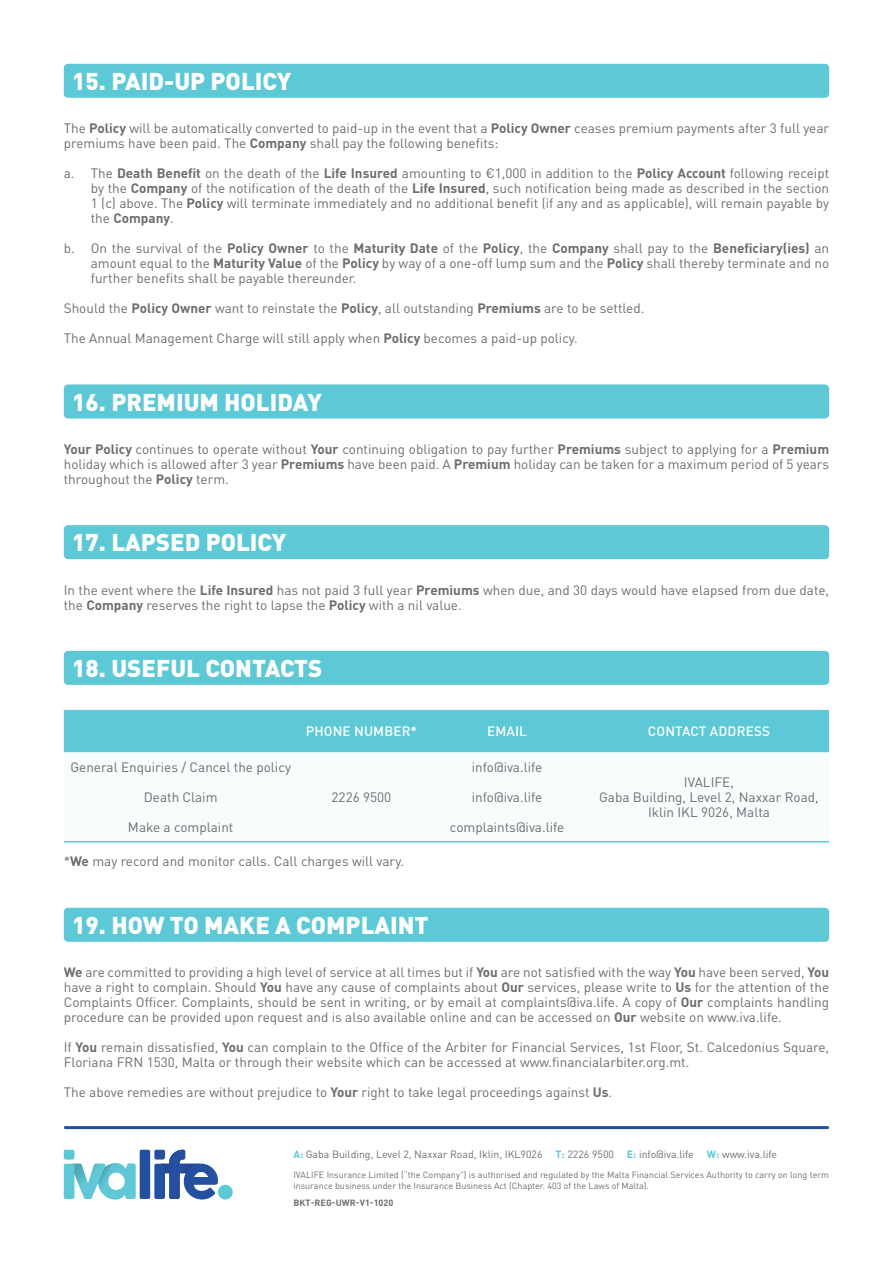
<style>
.page{position:relative;width:893px;height:1263px;background:#fff}
.page>*{position:absolute;margin:0;border:0;box-sizing:border-box;transform-origin:0 0}
.t1{font:900 24px "DIN Pro";color:#fff}
.t2{font:13.5px/15px "DIN Pro";color:#6c6d70;text-align:justify}
.t3{font:500 13.5px "DIN Pro";letter-spacing:.01em;color:#fff}
.t4{font:10.5px "DIN Pro";color:#6c6d70}
.t5{font:9px/10.5px "DIN Pro";color:#6c6d70}
.t6{font:700 9px "DIN Pro";letter-spacing:.01em;color:#6c6d70}
.s1{font-weight:700}
.s2{font-weight:700;color:#5dc8d6}
</style>
<div class="page">
<hr style="left:65px;top:1126px;width:763px;height:3px;background:#2351a0">
<div style="left:218px;top:1185px;width:15px;height:14px;background:#5dc8d6;border-radius:50%"></div>
<svg style="left:64px;top:1150px;width:154px;height:49px"></svg>
<div style="left:64px;top:710px;width:765px;height:42px;background:#5dc8d6"></div>
<svg style="left:64px;top:752px;width:765px;height:89px"></svg>
<hr style="left:64px;top:841px;width:234px;height:1px;background:#5dc8d6">
<hr style="left:298px;top:841px;width:127px;height:1px;background:#5dc8d6">
<hr style="left:425px;top:841px;width:164px;height:1px;background:#5dc8d6">
<hr style="left:589px;top:841px;width:240px;height:1px;background:#5dc8d6">
<div style="left:64px;top:64px;width:765px;height:34px;background:#5dc8d6;border-radius:4px"></div>
<div style="left:64px;top:525px;width:765px;height:34px;background:#5dc8d6;border-radius:4px"></div>
<div style="left:64px;top:384px;width:765px;height:34px;background:#5dc8d6;border-radius:4px"></div>
<div style="left:64px;top:651px;width:765px;height:34px;background:#5dc8d6;border-radius:4px"></div>
<div style="left:64px;top:908px;width:765px;height:34px;background:#5dc8d6;border-radius:4px"></div>
<p class="t1" style="left:72px;top:65px;width:221px">15. PAID-UP POLICY</p>
<p class="t2" style="left:64px;top:120px;width:767px">The <span class="s1">Policy</span> will be automatically converted to paid-up in the event that a <span class="s1">Policy Owner</span> ceases premium payments after 3 full year premiums have been paid. The <span class="s1">Company</span> shall pay the following benefits:</p>
<p class="t2" style="left:91px;top:165px;width:740px;text-indent:-27px">a. The <span class="s1">Death Benefit</span> on the death of the <span class="s1">Life Insured</span> amounting to €1,000 in addition to the <span class="s1">Policy Account</span> following receipt by the <span class="s1">Company</span> of the notification of the death of the <span class="s1">Life Insured</span>, such notification being made as described in the section 1 (c) above. The <span class="s1">Policy</span> will terminate immediately and no additional benefit (if any and as applicable), will remain payable by the <span class="s1">Company</span>.</p>
<p class="t2" style="left:91px;top:240px;width:740px;text-indent:-27px">b. On the survival of the <span class="s1">Policy Owner</span> to the <span class="s1">Maturity Date</span> of the <span class="s1">Policy</span>, the <span class="s1">Company</span> shall pay to the <span class="s1">Beneficiary(ies)</span> an amount equal to the <span class="s1">Maturity Value</span> of the <span class="s1">Policy</span> by way of a one-off lump sum and the <span class="s1">Policy</span> shall thereby terminate and no further benefits shall be payable thereunder.</p>
<p class="t2" style="left:64px;top:300px;width:582px">Should the <span class="s1">Policy Owner</span> want to reinstate the <span class="s1">Policy</span>, all outstanding <span class="s1">Premiums</span> are to be settled.</p>
<p class="t2" style="left:64px;top:330px;width:515px">The Annual Management Charge will still apply when <span class="s1">Policy</span> becomes a paid-up policy.</p>
<p class="t1" style="left:72px;top:386px;width:251px">16. PREMIUM HOLIDAY</p>
<p class="t2" style="left:64px;top:441px;width:767px"><span class="s1">Your Policy</span> continues to operate without <span class="s1">Your</span> continuing obligation to pay further <span class="s1">Premiums</span> subject to applying for a <span class="s1">Premium </span>holiday which is allowed after 3 year <span class="s1">Premiums</span> have been paid. A <span class="s1">Premium</span> holiday can be taken for a maximum period of 5 years throughout the <span class="s1">Policy</span> term.</p>
<p class="t1" style="left:72px;top:526px;width:216px">17. LAPSED POLICY</p>
<p class="t2" style="left:64px;top:582px;width:767px">In the event where the <span class="s1">Life Insured</span> has not paid 3 full year <span class="s1">Premiums</span> when due, and 30 days would have elapsed from due date, the <span class="s1">Company</span> reserves the right to lapse the <span class="s1">Policy</span> with a nil value.</p>
<p class="t1" style="left:72px;top:652px;width:252px">18. USEFUL CONTACTS</p>
<p class="t2" style="left:70px;top:759px;width:222px">General Enquiries / Cancel the policy</p>
<p class="t3" style="left:306px;top:722px;width:113px">PHONE NUMBER*</p>
<p class="t3" style="left:487px;top:722px;width:41px">EMAIL</p>
<p class="t3" style="left:648px;top:722px;width:124px">CONTACT ADDRESS</p>
<p class="t2" style="left:472px;top:759px;width:72px">info@iva.life</p>
<p class="t2" style="left:144px;top:789px;width:75px">Death Claim</p>
<p class="t2" style="left:472px;top:789px;width:72px">info@iva.life</p>
<p class="t2" style="left:128px;top:819px;width:107px">Make a complaint</p>
<p class="t2" style="left:450px;top:819px;width:116px">complaints@iva.life</p>
<p class="t2" style="left:64px;top:853px;width:342px">*<span class="s1">We</span> may record and monitor calls. Call charges will vary.</p>
<p class="t2" style="left:332px;top:789px;width:61px">2226 9500</p>
<p class="t2" style="left:684px;top:774px;width:51px">IVALIFE,</p>
<p class="t2" style="left:599px;top:789px;width:221px;text-align:center">Gaba Building, Level 2, Naxxar Road,<br>Iklin IKL 9026, Malta</p>
<p class="t1" style="left:72px;top:909px;width:358px">19. HOW TO MAKE A COMPLAINT</p>
<p class="t2" style="left:64px;top:964px;width:767px"><span class="s1">We</span> are committed to providing a high level of service at all times but if <span class="s1">You</span> are not satisfied with the way <span class="s1">You</span> have been served, <span class="s1">You </span>have a right to complain. Should <span class="s1">You</span> have any cause of complaints about <span class="s1">Our</span> services, please write to <span class="s1">Us</span> for the attention of the Complaints Officer. Complaints, should be sent in writing, or by email at complaints@iva.life. A copy of <span class="s1">Our</span> complaints handling procedure can be provided upon request and is also available online and can be accessed on <span class="s1">Our</span> website on www.iva.life.</p>
<p class="t2" style="left:64px;top:1039px;width:767px">If <span class="s1">You</span> remain dissatisfied, <span class="s1">You</span> can complain to the Office of the Arbiter for Financial Services, 1st Floor, St. Calcedonius Square,<br>Floriana FRN 1530, Malta or through their website which can be accessed at www.financialarbiter.org.mt.</p>
<p class="t2" style="left:64px;top:1084px;width:550px">The above remedies are without prejudice to <span class="s1">Your</span> right to take legal proceedings against <span class="s1">Us</span>.</p>
<p class="t4" style="left:293px;top:1147px;width:485px"><span class="s2">A:</span> Gaba Building, Level 2, Naxxar Road, Iklin, IKL9026 <span class="s2">T:</span> 2226 9500 <span class="s2">E:</span> info@iva.life <span class="s2">W:</span> www.iva.life</p>
<p class="t5" style="left:293px;top:1169px;width:537px">IVALIFE Insurance Limited (“the Company”) is authorised and regulated by the Malta Financial Services Authority to carry on long term insurance business under the Insurance Business Act (Chapter. 403 of the Laws of Malta).</p>
<p class="t6" style="left:293px;top:1197px;width:101px">BKT-REG-UWR-V1-1020</p>
</div>
